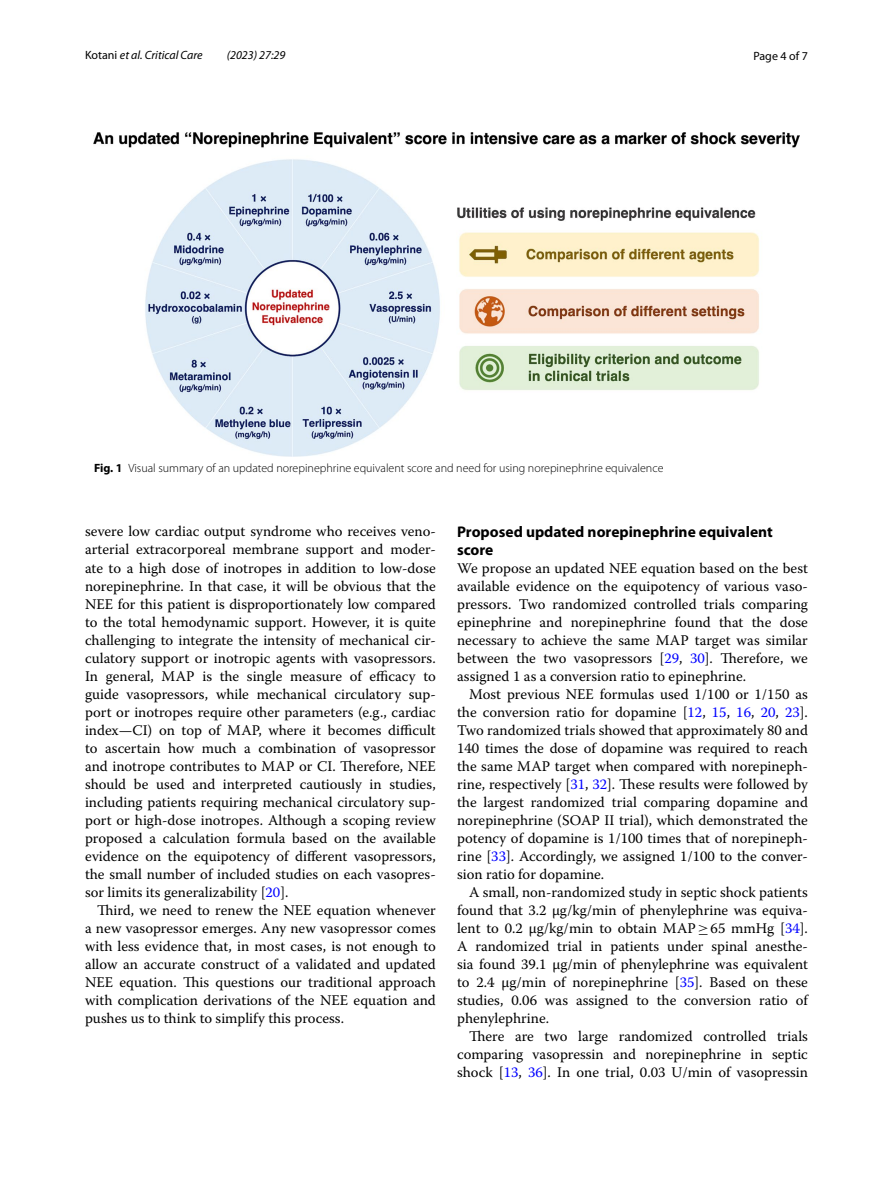
<style>
.page{position:relative;width:893px;height:1187px;background:#fff}
.page>*{position:absolute;margin:0;border:0;box-sizing:border-box;transform-origin:0 0}
.t1{font:700 15.45px/18px "Myriad Pro";color:#000}
.t2{font:14.7px/18px "Warnock Pro";color:#000;text-align:justify}
.t3{font:300 12px "Myriad Pro";color:#000}
.t4{font:italic 12px "Myriad Pro";color:#000}
.t5{font:12px "Myriad Pro";color:#000}
.s1{font-style:normal}
.s2{font-weight:700}
.s3{color:#00f}
.s4{font-family:"MTSY"}
</style>
<div class="page">
<img style="left:94px;top:133px;width:705px;height:323px">
<p class="t4" style="left:85px;top:48px;width:119px"><span class="s1">Kotani</span> et al. Critical Care</p>
<p class="t4" style="left:227px;top:48px;width:60px">(2023) 27:29</p>
<p class="t5" style="left:753px;top:48px;width:56px">Page 4 of 7</p>
<p class="t3" style="left:94px;top:461px;width:571px"><span class="s2">Fig. 1</span> Visual summary of an updated norepinephrine equivalent score and need for using norepinephrine equivalence</p>
<p class="t2" style="left:85px;top:522px;width:352px">severe low cardiac output syndrome who receives veno&shy;arterial extracorporeal membrane support and moder&shy;ate to a high dose of inotropes in addition to low-dose norepinephrine. In that case, it will be obvious that the NEE for this patient is disproportionately low compared to the total hemodynamic support. However, it is quite challenging to integrate the intensity of mechanical cir&shy;culatory support or inotropic agents with vasopressors.<br>In general, MAP is the single measure of efficacy to guide vasopressors, while mechanical circulatory sup&shy;port or inotropes require other parameters (e.g., cardiac index—CI) on top of MAP, where it becomes difficult to ascertain how much a combination of vasopressor and inotrope contributes to MAP or CI. Therefore, NEE should be used and interpreted cautiously in studies, including patients requiring mechanical circulatory sup&shy;port or high-dose inotropes. Although a scoping review proposed a calculation formula based on the available evidence on the equipotency of different vasopressors, the small number of included studies on each vasopres&shy;sor limits its generalizability [<span class="s3">20</span>].</p>
<p class="t2" style="left:85px;top:900px;width:352px;text-indent:12px">Third, we need to renew the NEE equation whenever a new vasopressor emerges. Any new vasopressor comes with less evidence that, in most cases, is not enough to allow an accurate construct of a validated and updated NEE equation. This questions our traditional approach with complication derivations of the NEE equation and pushes us to think to simplify this process.</p>
<p class="t1" style="left:457px;top:522px;width:317px">Proposed updated norepinephrine equivalent score</p>
<p class="t2" style="left:457px;top:559px;width:352px">We propose an updated NEE equation based on the best available evidence on the equipotency of various vaso&shy;pressors. Two randomized controlled trials comparing epinephrine and norepinephrine found that the dose necessary to achieve the same MAP target was similar between the two vasopressors [<span class="s3">29</span>, <span class="s3">30</span>]. Therefore, we assigned 1 as a conversion ratio to epinephrine.</p>
<p class="t2" style="left:457px;top:685px;width:352px;text-indent:12px">Most previous NEE formulas used 1/100 or 1/150 as the conversion ratio for dopamine [<span class="s3">12</span>, <span class="s3">15</span>, <span class="s3">16</span>, <span class="s3">20</span>, <span class="s3">23</span>].<br>Two randomized trials showed that approximately 80 and 140 times the dose of dopamine was required to reach the same MAP target when compared with norepineph&shy;rine, respectively [<span class="s3">31</span>, <span class="s3">32</span>]. These results were followed by the largest randomized trial comparing dopamine and norepinephrine (SOAP II trial), which demonstrated the potency of dopamine is 1/100 times that of norepineph&shy;rine [<span class="s3">33</span>]. Accordingly, we assigned 1/100 to the conver&shy;sion ratio for dopamine.</p>
<p class="t2" style="left:457px;top:883px;width:352px;text-indent:12px">A small, non-randomized study in septic shock patients found that 3.2 µg/kg/min of phenylephrine was equiva&shy;lent to 0.2 µg/kg/min to obtain MAP<span class="s4">≥</span>65 mmHg [<span class="s3">34</span>].<br>A randomized trial in patients under spinal anesthe&shy;sia found 39.1 µg/min of phenylephrine was equivalent to 2.4 µg/min of norepinephrine [<span class="s3">35</span>]. Based on these studies, 0.06 was assigned to the conversion ratio of phenylephrine.</p>
<p class="t2" style="left:457px;top:1027px;width:352px;text-indent:12px">There are two large randomized controlled trials comparing vasopressin and norepinephrine in septic shock [<span class="s3">13</span>, <span class="s3">36</span>]. In one trial, 0.03 U/min of vasopressin</p>
</div>
